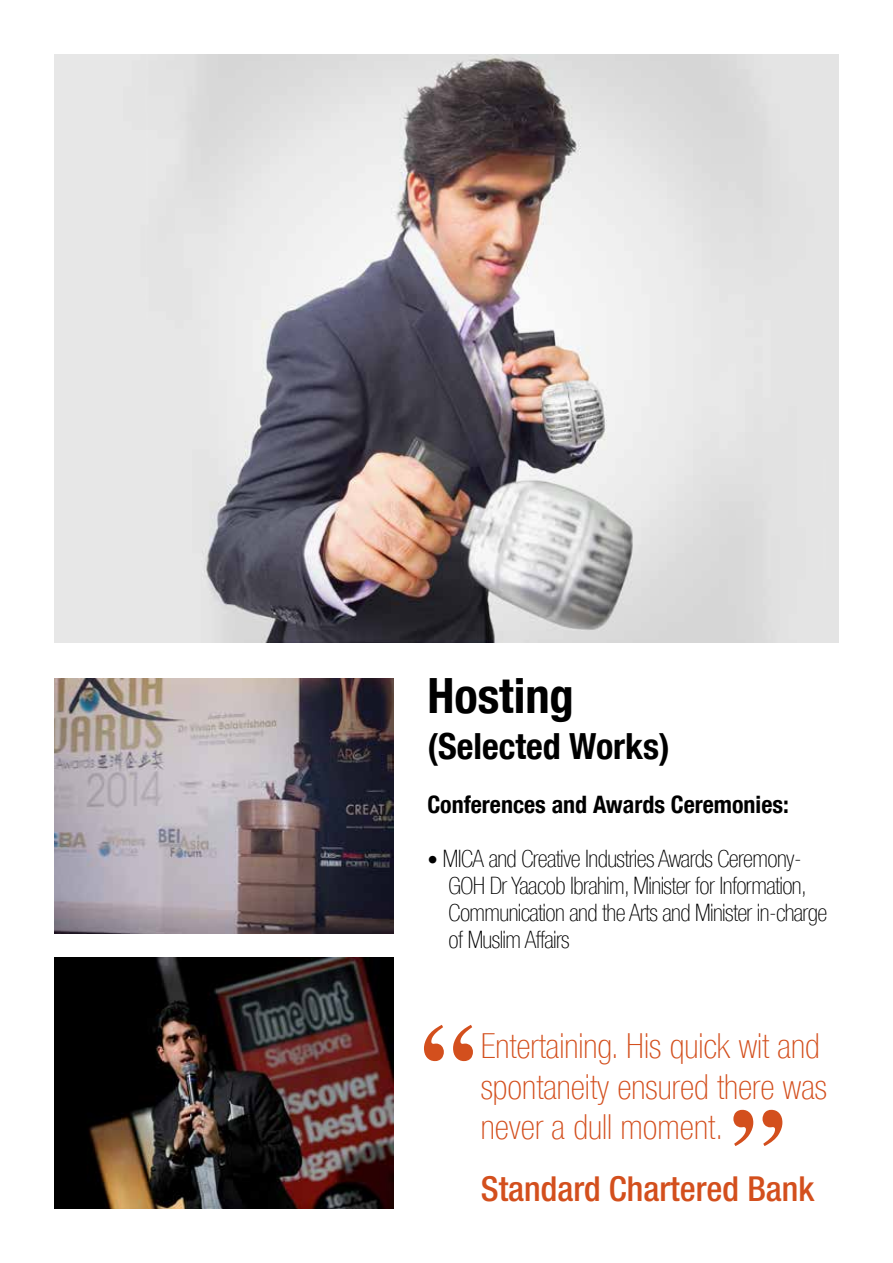
<style>
.page{position:relative;width:893px;height:1263px;background:#fff}
.page>*{position:absolute;margin:0;border:0;box-sizing:border-box;transform-origin:0 0}
.t1{font:700 condensed 48.6px "Helvetica Neue LT Com";color:#000}
.t2{font:700 condensed 36px "Helvetica Neue LT Com";color:#000}
.t3{font:100 condensed 34.5px/40.5px "Helvetica Neue LT Com";color:#d34f1d}
.t4{font:500 condensed 34.5px "Helvetica Neue LT Com";color:#d34f1d}
.t5{font:100 condensed 24px/27px "Helvetica Neue LT Com";letter-spacing:-.025em;color:#000}
.t6{font:700 condensed 24px "Helvetica Neue LT Com";color:#000}
.s1{font-size:21px}
</style>
<div class="page">
<img style="left:54px;top:957px;width:339px;height:252px">
<img style="left:54px;top:54px;width:785px;height:588px">
<svg style="left:424px;top:1025px;width:49px;height:36px"></svg>
<svg style="left:733px;top:1110px;width:49px;height:36px"></svg>
<img style="left:54px;top:678px;width:339px;height:255px">
<h1 class="t1" style="left:427px;top:667px;width:148px">Hosting</h1>
<h2 class="t2" style="left:427px;top:724px;width:244px">(Selected Works)</h2>
<p class="t6" style="left:427px;top:790px;width:363px">Conferences and Awards Ceremonies:</p>
<p class="t5" style="left:449px;top:845px;width:380px;text-indent:-21px"><span class="s1">•</span> MICA and Creative Industries Awards Ceremony-GOH Dr Yaacob Ibrahim, Minister for Information, Communication and the Arts and Minister in-charge of Muslim Affairs</p>
<h3 class="t3" style="left:481px;top:1025px;width:348px">Entertaining. His quick wit and spontaneity ensured there was never a dull moment.</h3>
<h3 class="t4" style="left:481px;top:1168px;width:335px">Standard Chartered Bank</h3>
</div>
